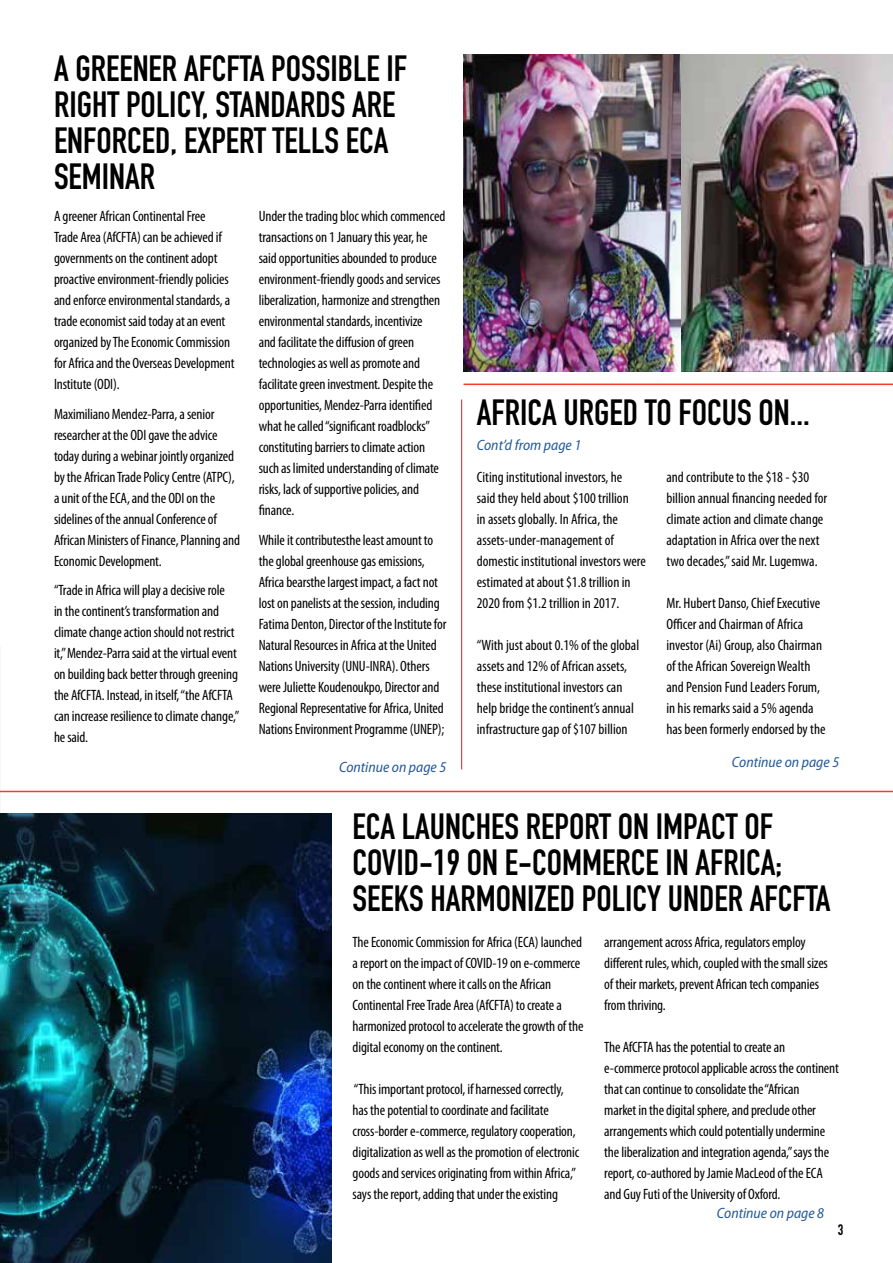
<style>
.page{position:relative;width:893px;height:1263px;background:#fff}
.page>*{position:absolute;margin:0;border:0;box-sizing:border-box;transform-origin:0 0}
.t1{font:36px/36px "DIN Engschrift Std";color:#000}
.t2{font:condensed 15px/21px "Myriad Pro";letter-spacing:-.01em;color:#000}
.t3{font:italic semi-condensed 15px "Myriad Pro";color:#235997}
.t4{font:15px "DIN Engschrift Std";color:#000}
</style>
<div class="page">
<hr style="left:461px;top:399px;width:1px;height:370px;background:#d2232a">
<hr style="left:0;top:791px;width:893px;height:1px;background:#ef3e2a">
<hr style="left:463px;top:384px;width:430px;height:1px;background:#ef3e2a">
<img style="left:0;top:813px;width:332px;height:450px">
<img style="left:680px;top:54px;width:213px;height:318px">
<img style="left:463px;top:54px;width:217px;height:318px">
<h1 class="t1" style="left:54px;top:50px;width:355px">A GREENER AFCFTA POSSIBLE IF<br>RIGHT POLICY, STANDARDS ARE<br>ENFORCED, EXPERT TELLS ECA<br>SEMINAR</h1>
<p class="t2" style="left:54px;top:206px;width:182px">A greener African Continental Free<br>Trade Area (AfCFTA) can be achieved if governments on the continent adopt proactive environment-friendly policies and enforce environmental standards, a trade economist said today at an event organized by The Economic Commission for Africa and the Overseas Development Institute (ODI).</p>
<p class="t2" style="left:54px;top:403px;width:188px">Maximiliano Mendez-Parra, a senior researcher at the ODI gave the advice today during a webinar jointly organized by the African Trade Policy Centre (ATPC), a unit of the ECA, and the ODI on the sidelines of the annual Conference of African Ministers of Finance, Planning and Economic Development.</p>
<p class="t2" style="left:54px;top:580px;width:187px">“Trade in Africa will play a decisive role<br>in the continent’s transformation and climate change action should not restrict it,” Mendez-Parra said at the virtual event on building back better through greening the AfCFTA. Instead, in itself, “the AfCFTA can increase resilience to climate change,” he said.</p>
<p class="t2" style="left:259px;top:206px;width:188px">Under the trading bloc which commenced transactions on 1 January this year, he said opportunities abounded to produce environment-friendly goods and services liberalization, harmonize and strengthen environmental standards, incentivize<br>and facilitate the diffusion of green technologies as well as promote and facilitate green investment. Despite the opportunities, Mendez-Parra identified what he called “significant roadblocks” constituting barriers to climate action such as limited understanding of climate risks, lack of supportive policies, and finance.</p>
<p class="t2" style="left:259px;top:529px;width:189px">While it contributesthe least amount to the global greenhouse gas emissions, Africa bearsthe largest impact, a fact not lost on panelists at the session, including Fatima Denton, Director of the Institute for Natural Resources in Africa at the United Nations University (UNU-INRA). Others were Juliette Koudenoukpo, Director and Regional Representative for Africa, United Nations Environment Programme (UNEP);</p>
<h1 class="t1" style="left:477px;top:395px;width:334px">AFRICA URGED TO FOCUS ON...</h1>
<p class="t3" style="left:477px;top:435px;width:106px">Cont’d from page 1</p>
<p class="t2" style="left:477px;top:467px;width:170px">Citing institutional investors, he<br>said they held about $100 trillion<br>in assets globally. In Africa, the assets-under-management of domestic institutional investors were estimated at about $1.8 trillion in 2020 from $1.2 trillion in 2017.</p>
<p class="t2" style="left:477px;top:635px;width:164px">“With just about 0.1% of the global assets and 12% of African assets, these institutional investors can help bridge the continent’s annual infrastructure gap of $107 billion</p>
<p class="t2" style="left:666px;top:467px;width:162px">and contribute to the $18 - $30 billion annual financing needed for climate action and climate change adaptation in Africa over the next two decades,” said Mr. Lugemwa.</p>
<p class="t2" style="left:666px;top:593px;width:161px">Mr. Hubert Danso, Chief Executive<br>Officer and Chairman of Africa investor (Ai) Group, also Chairman of the African Sovereign Wealth and Pension Fund Leaders Forum, in his remarks said a 5% agenda has been formerly endorsed by the</p>
<p class="t3" style="left:339px;top:758px;width:109px">Continue on page 5</p>
<p class="t3" style="left:732px;top:753px;width:109px">Continue on page 5</p>
<h1 class="t1" style="left:353px;top:808px;width:479px">ECA LAUNCHES REPORT ON IMPACT OF<br>COVID-19 ON E-COMMERCE IN AFRICA;<br>SEEKS HARMONIZED POLICY UNDER AFCFTA</h1>
<p class="t2" style="left:353px;top:931px;width:232px">The Economic Commission for Africa (ECA) launched a report on the impact of COVID-19 on e-commerce on the continent where it calls on the African Continental Free Trade Area (AfCFTA) to create a harmonized protocol to accelerate the growth of the digital economy on the continent.</p>
<p class="t2" style="left:353px;top:1078px;width:228px">“This important protocol, if harnessed correctly, has the potential to coordinate and facilitate cross-border e-commerce, regulatory cooperation, digitalization as well as the promotion of electronic goods and services originating from within Africa,” says the report, adding that under the existing</p>
<p class="t2" style="left:604px;top:931px;width:225px">arrangement across Africa, regulators employ different rules, which, coupled with the small sizes of their markets, prevent African tech companies from thriving.</p>
<p class="t2" style="left:604px;top:1036px;width:236px">The AfCFTA has the potential to create an e-commerce protocol applicable across the continent that can continue to consolidate the “African<br>market in the digital sphere, and preclude other arrangements which could potentially undermine the liberalization and integration agenda,” says the report, co-authored by Jamie MacLeod of the ECA and Guy Futi of the University of Oxford.</p>
<p class="t3" style="left:717px;top:1204px;width:109px">Continue on page 8</p>
<p class="t4" style="left:838px;top:1221px;width:7px">3</p>
</div>
